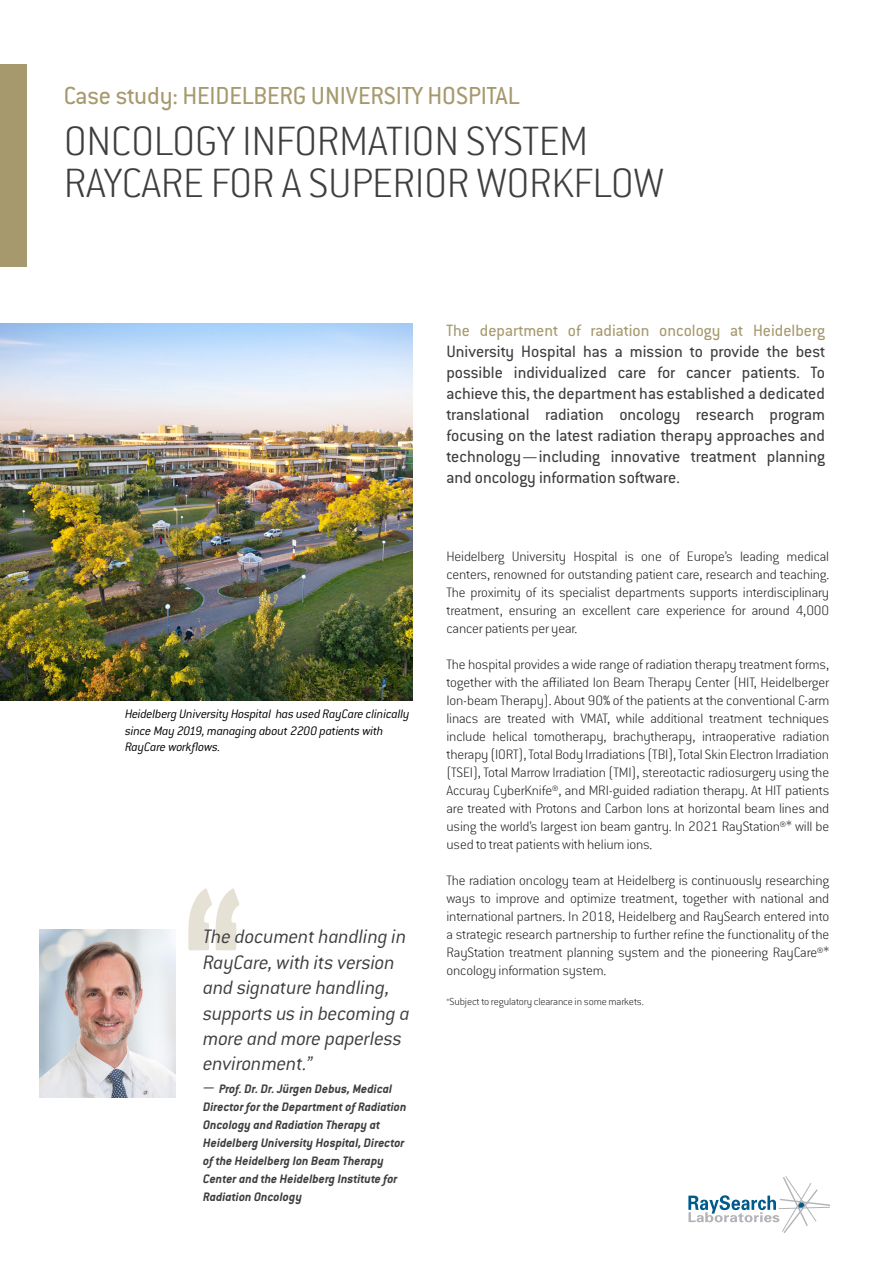
<style>
.page{position:relative;width:893px;height:1263px;background:#fff}
.page>*{position:absolute;margin:0;border:0;box-sizing:border-box;transform-origin:0 0}
.Heading_Case_study{font:200 45px/42px "Conduit ITC Pro";letter-spacing:-.01em;color:#3e3e3f}
.Heading_Case_study-2{font:27px "Conduit ITC Pro";letter-spacing:-.005em;color:#a7996e}
.Citat{font:italic 300 21.45px/25.3px "Conduit ITC Pro";letter-spacing:-.015em;color:#3e3e3f}
.Ingress{font:18px/21px "Conduit ITC Pro";color:#3e3e3f;text-align:justify}
.Bröd{font:200 15px/18px "Conduit ITC Pro";letter-spacing:-.01em;color:#231f20;text-align:justify}
.Citat-2{font:italic 700 13.5px/18px "Conduit ITC Pro";color:#3e3e3f}
.Bildtext_förstasidan{font:italic 300 13.5px/16.5px "Conduit ITC Pro";letter-spacing:-.015em;color:#000}
.Bildtext_förstasidan-2{font:200 11.25px "Conduit ITC Pro";letter-spacing:-.01em;color:#231f20}
.s1{font-weight:300;font-size:21.45px}
.s2{color:#a7996e}
.s3{font-size:7.8px}
</style>
<div class="page">
<svg style="left:688px;top:1176px;width:142px;height:57px"></svg>
<div style="left:0;top:64px;width:26px;height:202px;background:#a7996e"></div>
<img style="left:0;top:323px;width:412px;height:377px">
<img style="left:39px;top:929px;width:136px;height:169px">
<svg style="left:188px;top:888px;width:51px;height:62px"></svg>
<p class="Heading_Case_study-2" style="left:64px;top:81px;width:457px">Case study: HEIDELBERG UNIVERSITY HOSPITAL</p>
<p class="Heading_Case_study" style="left:64px;top:120px;width:602px">ONCOLOGY INFORMATION SYSTEM<br>RAYCARE FOR A SUPERIOR WORKFLOW</p>
<p class="Bildtext_förstasidan" style="left:125px;top:706px;width:286px">Heidelberg University Hospital has used RayCare clinically since May 2019, managing about 2200 patients with<br>RayCare workflows.</p>
<p class="Citat" style="left:203px;top:924px;width:208px">The document handling in<br>RayCare, with its version and signature handling, supports us in becoming a more and more paperless environment.”</p>
<p class="Citat-2" style="left:203px;top:1079px;width:205px"><span class="s1">–</span> Prof. Dr. Dr. Jürgen Debus, Medical Director for the Department of Radiation Oncology and Radiation Therapy at Heidelberg University Hospital, Director of the Heidelberg Ion Beam Therapy Center and the Heidelberg Institute for Radiation Oncology</p>
<p class="Ingress" style="left:446px;top:320px;width:380px"><span class="s2">The department of radiation oncology at Heidelberg </span>University Hospital has a mission to provide the best possible individualized care for cancer patients. To achieve this, the department has established a dedicated translational radiation oncology research program focusing on the latest radiation therapy approaches and technology—including innovative treatment planning and oncology information software.</p>
<p class="Bröd" style="left:446px;top:547px;width:384px">Heidelberg University Hospital is one of Europe’s leading medical centers, renowned for outstanding patient care, research and teaching.<br>The proximity of its specialist departments supports interdisciplinary treatment, ensuring an excellent care experience for around 4,000 cancer patients per year.</p>
<p class="Bröd" style="left:446px;top:655px;width:384px">The hospital provides a wide range of radiation therapy treatment forms, together with the affiliated Ion Beam Therapy Center (HIT, Heidelberger Ion-beam Therapy). About 90% of the patients at the conventional C-arm linacs are treated with VMAT, while additional treatment techniques include helical tomotherapy, brachytherapy, intraoperative radiation therapy (IORT), Total Body Irradiations (TBI), Total Skin Electron Irradiation (TSEI), Total Marrow Irradiation (TMI), stereotactic radiosurgery using the Accuray CyberKnife®, and MRI-guided radiation therapy. At HIT patients are treated with Protons and Carbon Ions at horizontal beam lines and using the world’s largest ion beam gantry. In 2021 RayStation®* will be used to treat patients with helium ions.</p>
<p class="Bröd" style="left:446px;top:871px;width:384px">The radiation oncology team at Heidelberg is continuously researching ways to improve and optimize treatment, together with national and international partners. In 2018, Heidelberg and RaySearch entered into a strategic research partnership to further refine the functionality of the RayStation treatment planning system and the pioneering RayCare®* oncology information system.</p>
<p class="Bildtext_förstasidan-2" style="left:446px;top:996px;width:199px"><span class="s3">*</span>Subject to regulatory clearance in some markets.</p>
</div>
